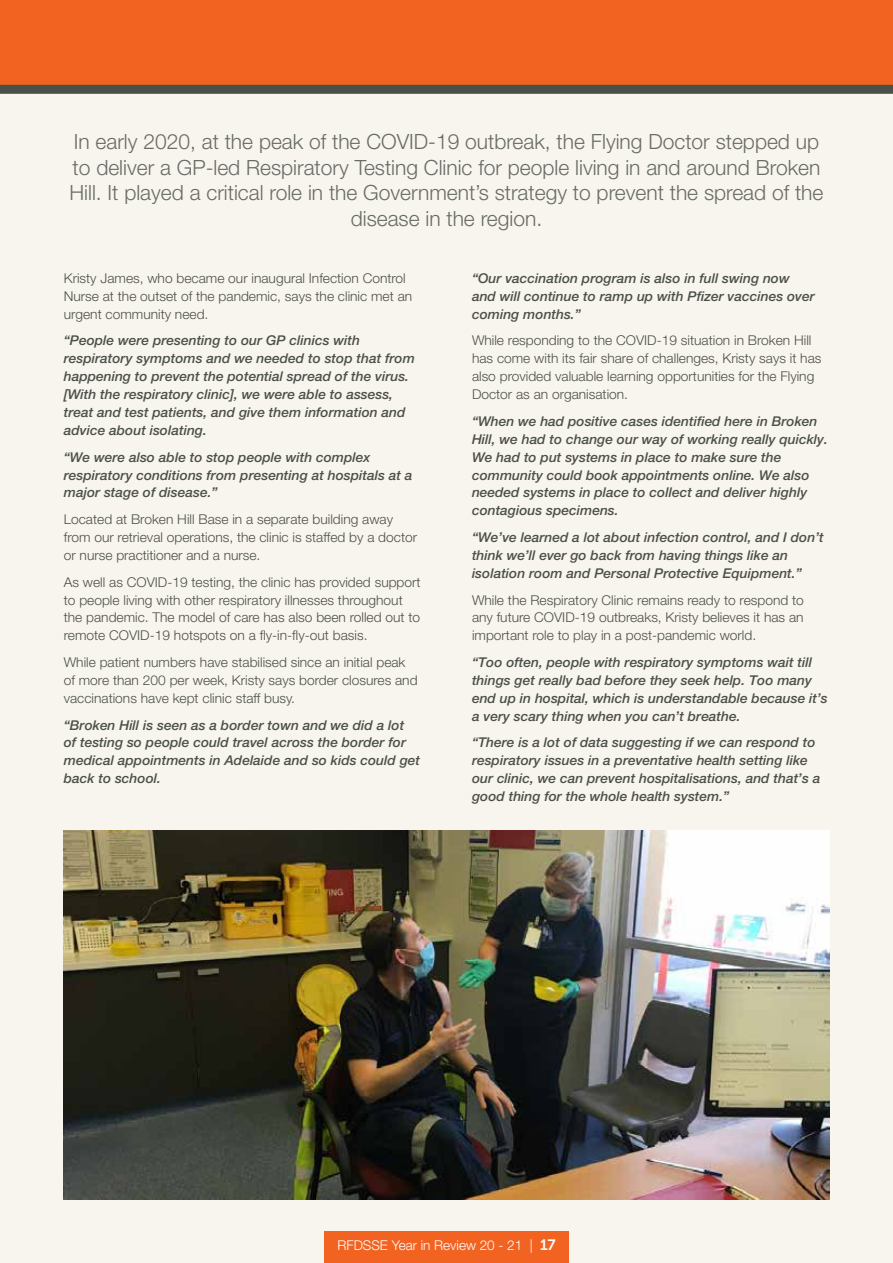
<style>
.page{position:relative;width:893px;height:1263px;background:#f8f5ee}
.page>*{position:absolute;margin:0;border:0;box-sizing:border-box;transform-origin:0 0}
.t1{font:300 21px/25.5px "Helvetica Neue LT Pro";color:#686b66;text-align:center}
.t2{font:italic 500 13.5px/18px "Helvetica Neue LT Pro";color:#4c504a}
.t3{font:300 13.5px/18px "Helvetica Neue LT Pro";color:#4c504a}
.t4{font:300 13.5px "Helvetica Neue LT Pro";color:#fff}
.s1{font-family:"Museo Sans 700";font-weight:400;font-size:15px}
</style>
<div class="page">
<div style="left:0;top:0;width:893px;height:89px;background:#f26322"></div>
<div style="left:0;top:85px;width:893px;height:9px;background:#4c504a"></div>
<img style="left:64px;top:831px;width:765px;height:368px">
<div style="left:324px;top:1231px;width:244px;height:32px;background:#f26322"></div>
<p class="t1" style="left:70px;top:129px;width:755px">In early 2020, at the peak of the COVID-19 outbreak, the Flying Doctor stepped up to deliver a GP-led Respiratory Testing Clinic for people living in and around Broken Hill. It played a critical role in the Government’s strategy to prevent the spread of the disease in the region.</p>
<p class="t3" style="left:64px;top:268px;width:350px">Kristy James, who became our inaugural Infection Control<br>Nurse at the outset of the pandemic, says the clinic met an urgent community need.</p>
<p class="t2" style="left:64px;top:331px;width:353px">“People were presenting to our GP clinics with respiratory symptoms and we needed to stop that from happening to prevent the potential spread of the virus. [With the respiratory clinic], we were able to assess, treat and test patients, and give them information and advice about isolating.</p>
<p class="t2" style="left:64px;top:448px;width:350px">“We were also able to stop people with complex respiratory conditions from presenting at hospitals at a major stage of disease.”</p>
<p class="t3" style="left:64px;top:510px;width:355px">Located at Broken Hill Base in a separate building away from our retrieval operations, the clinic is staffed by a doctor or nurse practitioner and a nurse.</p>
<p class="t3" style="left:64px;top:572px;width:358px">As well as COVID-19 testing, the clinic has provided support to people living with other respiratory illnesses throughout the pandemic. The model of care has also been rolled out to remote COVID-19 hotspots on a fly-in-fly-out basis.</p>
<p class="t3" style="left:64px;top:653px;width:355px">While patient numbers have stabilised since an initial peak of more than 200 per week, Kristy says border closures and vaccinations have kept clinic staff busy.</p>
<p class="t2" style="left:64px;top:715px;width:358px">“Broken Hill is seen as a border town and we did a lot of testing so people could travel across the border for medical appointments in Adelaide and so kids could get back to school.</p>
<p class="t2" style="left:472px;top:269px;width:344px">“Our vaccination program is also in full swing now and will continue to ramp up with Pfizer vaccines over coming months.”</p>
<p class="t3" style="left:472px;top:331px;width:351px">While responding to the COVID-19 situation in Broken Hill has come with its fair share of challenges, Kristy says it has also provided valuable learning opportunities for the Flying Doctor as an organisation.</p>
<p class="t2" style="left:472px;top:412px;width:357px">“When we had positive cases identified here in Broken Hill, we had to change our way of working really quickly.<br>We had to put systems in place to make sure the community could book appointments online. We also needed systems in place to collect and deliver highly contagious specimens.</p>
<p class="t2" style="left:472px;top:528px;width:353px">“We’ve learned a lot about infection control, and I don’t think we’ll ever go back from having things like an isolation room and Personal Protective Equipment.”</p>
<p class="t3" style="left:472px;top:590px;width:333px;text-align:justify">While the Respiratory Clinic remains ready to respond to any future COVID-19 outbreaks, Kristy believes it has an important role to play in a post-pandemic world.</p>
<p class="t2" style="left:472px;top:653px;width:357px">“Too often, people with respiratory symptoms wait till things get really bad before they seek help. Too many end up in hospital, which is understandable because it’s a very scary thing when you can’t breathe.</p>
<p class="t2" style="left:472px;top:733px;width:350px">“There is a lot of data suggesting if we can respond to respiratory issues in a preventative health setting like our clinic, we can prevent hospitalisations, and that’s a good thing for the whole health system.”</p>
<p class="t4" style="left:337px;top:1237px;width:220px">RFDSSE Year in Review 20 - 21 | <span class="s1">17</span></p>
</div>
